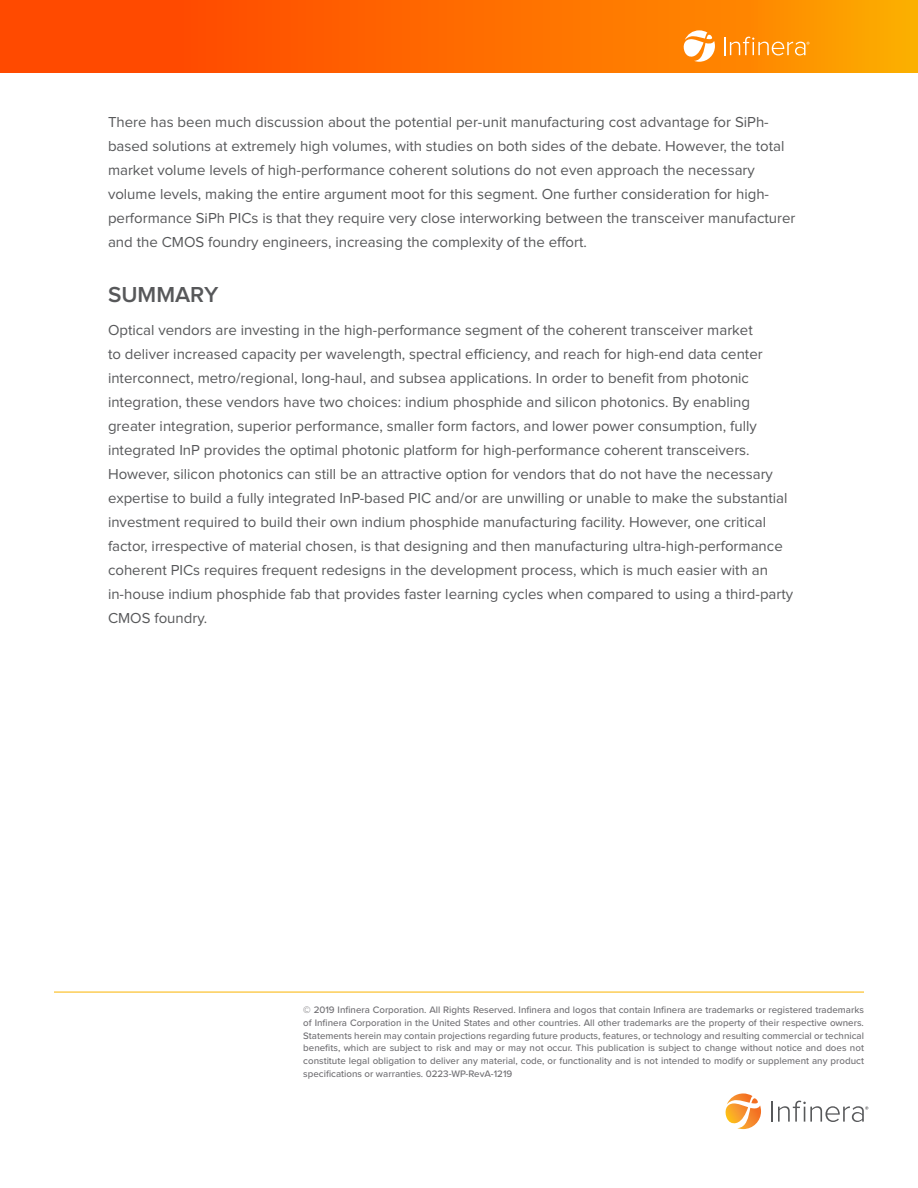
<style>
.page{position:relative;width:918px;height:1188px;background:#fff}
.page>*{position:absolute;margin:0;border:0;box-sizing:border-box;transform-origin:0 0}
.Body_Header{font:600 22.5px "Proxima Nova";color:#57585a}
.Body_Text{font:15px/24px "Proxima Nova";color:#57585a}
.PB_Text{font:500 9.75px/12.8px "Proxima Nova";color:#717074;text-align:justify}
</style>
<div class="page">
<svg style="left:0;top:0;width:918px;height:72px;background:#fe6b00"></svg>
<svg style="left:682px;top:30px;width:33px;height:32px"></svg>
<svg style="left:724px;top:37px;width:85px;height:18px;background:#fea335"></svg>
<hr style="left:54px;top:992px;width:810px;height:1px;background:#fbb400">
<svg style="left:725px;top:1093px;width:36px;height:36px"></svg>
<hr style="left:771px;top:1101px;width:2px;height:21px;background:#57585a">
<svg style="left:778px;top:1101px;width:90px;height:21px"></svg>
<p class="Body_Text" style="left:108px;top:110px;width:689px">There has been much discussion about the potential per-unit manufacturing cost advantage for SiPh&shy;based solutions at extremely high volumes, with studies on both sides of the debate. However, the total market volume levels of high-performance coherent solutions do not even approach the necessary volume levels, making the entire argument moot for this segment. One further consideration for high&shy;performance SiPh PICs is that they require very close interworking between the transceiver manufacturer and the CMOS foundry engineers, increasing the complexity of the effort.</p>
<p class="Body_Header" style="left:108px;top:284px;width:112px">SUMMARY</p>
<p class="Body_Text" style="left:108px;top:319px;width:687px">Optical vendors are investing in the high-performance segment of the coherent transceiver market<br>to deliver increased capacity per wavelength, spectral efficiency, and reach for high-end data center interconnect, metro/regional, long-haul, and subsea applications. In order to benefit from photonic integration, these vendors have two choices: indium phosphide and silicon photonics. By enabling greater integration, superior performance, smaller form factors, and lower power consumption, fully integrated InP provides the optimal photonic platform for high-performance coherent transceivers.<br>However, silicon photonics can still be an attractive option for vendors that do not have the necessary expertise to build a fully integrated InP-based PIC and/or are unwilling or unable to make the substantial investment required to build their own indium phosphide manufacturing facility. However, one critical factor, irrespective of material chosen, is that designing and then manufacturing ultra-high-performance coherent PICs requires frequent redesigns in the development process, which is much easier with an in-house indium phosphide fab that provides faster learning cycles when compared to using a third-party CMOS foundry.</p>
<p class="PB_Text" style="left:303px;top:1003px;width:562px">© 2019 Infinera Corporation. All Rights Reserved. Infinera and logos that contain Infinera are trademarks or registered trademarks of Infinera Corporation in the United States and other countries. All other trademarks are the property of their respective owners.<br>Statements herein may contain projections regarding future products, features, or technology and resulting commercial or technical benefits, which are subject to risk and may or may not occur. This publication is subject to change without notice and does not constitute legal obligation to deliver any material, code, or functionality and is not intended to modify or supplement any product specifications or warranties. 0223-WP-RevA-1219</p>
</div>
